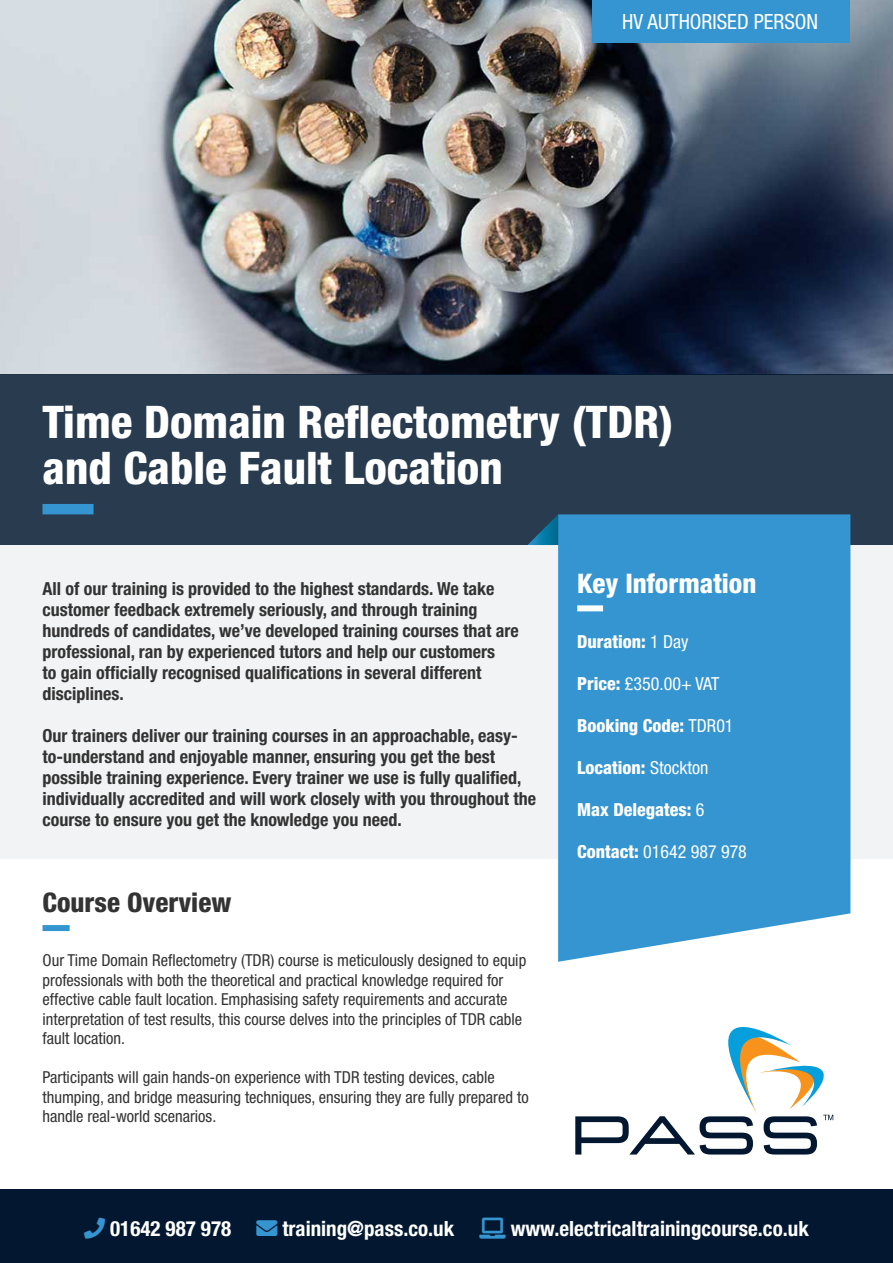
<style>
.page{position:relative;width:893px;height:1263px;background:#fff}
.page>*{position:absolute;margin:0;border:0;box-sizing:border-box;transform-origin:0 0}
.t1{font:800 condensed 45px "Helvetica Neue LT Pro";color:#fff}
.t2{font:800 condensed 27px "Helvetica Neue LT Pro";color:#333}
.t3{font:800 condensed 27px "Helvetica Neue LT Pro";color:#fff}
.t4{font:700 condensed 21px "Helvetica Neue LT Pro";color:#fff}
.t5{font:condensed 21px "Helvetica Neue LT Pro";color:#fff}
.t6{font:700 condensed 18px/21px "Helvetica Neue LT Pro";color:#333}
.t7{font:800 condensed 18px "Helvetica Neue LT Pro";color:#fff}
.t8{font:condensed 18px "Helvetica Neue LT Pro";color:#fff}
.t9{font:condensed 16.5px/19.5px "Helvetica Neue LT Pro";color:#333}
.s1{font-weight:400}
.s2{font-weight:800}
.s3{color:#3595d1}
</style>
<div class="page">
<img style="left:0;top:0;width:893px;height:375px">
<div style="left:0;top:375px;width:893px;height:170px;background:#293b4f"></div>
<div style="left:0;top:545px;width:893px;height:314px;background:#f2f3f4"></div>
<div style="left:592px;top:0;width:258px;height:43px;background:#3595d1"></div>
<svg style="left:558px;top:514px;width:292px;height:448px;background:#409ad3"></svg>
<svg style="left:575px;top:1027px;width:258px;height:127px"></svg>
<div style="left:0;top:1190px;width:893px;height:73px;background:#031830"></div>
<div style="left:43px;top:925px;width:27px;height:6px;background:#3595d1"></div>
<div style="left:577px;top:605px;width:26px;height:6px;background:#fff"></div>
<svg style="left:527px;top:515px;width:31px;height:30px"></svg>
<div style="left:43px;top:504px;width:51px;height:10px;background:#3595d1"></div>
<p class="t5" style="left:622px;top:9px;width:198px">HV AUTHORISED PERSON</p>
<p class="t1" style="left:43px;top:394px;width:632px">Time Domain Reflectometry (TDR)</p>
<p class="t1" style="left:43px;top:440px;width:462px">and Cable Fault Location</p>
<p class="t6" style="left:43px;top:577px;width:478px">All of our training is provided to the highest standards. We take customer feedback extremely seriously, and through training hundreds of candidates, we’ve developed training courses that are professional, ran by experienced tutors and help our customers<br>to gain officially recognised qualifications in several different disciplines.</p>
<p class="t6" style="left:43px;top:724px;width:495px">Our trainers deliver our training courses in an approachable, easy&shy;to-understand and enjoyable manner, ensuring you get the best possible training experience. Every trainer we use is fully qualified, individually accredited and will work closely with you throughout the course to ensure you get the knowledge you need.</p>
<p class="t2" style="left:43px;top:886px;width:190px">Course Overview</p>
<p class="t9" style="left:43px;top:950px;width:485px">Our Time Domain Reflectometry (TDR) course is meticulously designed to equip professionals with both the theoretical and practical knowledge required for effective cable fault location. Emphasising safety requirements and accurate interpretation of test results, this course delves into the principles of TDR cable fault location.</p>
<p class="t9" style="left:43px;top:1067px;width:488px">Participants will gain hands-on experience with TDR testing devices, cable thumping, and bridge measuring techniques, ensuring they are fully prepared to handle real-world scenarios.</p>
<p class="t3" style="left:577px;top:566px;width:181px">Key Information</p>
<p class="t7" style="left:577px;top:630px;width:113px">Duration: <span class="s1">1 Day</span></p>
<p class="t8" style="left:577px;top:673px;width:144px"><span class="s2">Price:</span> £350.00+ VAT</p>
<p class="t7" style="left:577px;top:714px;width:158px">Booking Code: <span class="s1">TDR01</span></p>
<p class="t7" style="left:577px;top:756px;width:133px">Location: <span class="s1">Stockton</span></p>
<p class="t7" style="left:577px;top:798px;width:129px">Max Delegates: <span class="s1">6</span></p>
<p class="t8" style="left:577px;top:841px;width:171px"><span class="s2">Contact:</span> 01642 987 978</p>
<p class="t4" style="left:110px;top:1215px;width:346px">01642 987 978 <span class="s3">→</span> training@pass.co.uk</p>
<p class="t4" style="left:511px;top:1215px;width:300px">www.electricaltrainingcourse.co.uk</p>
</div>
